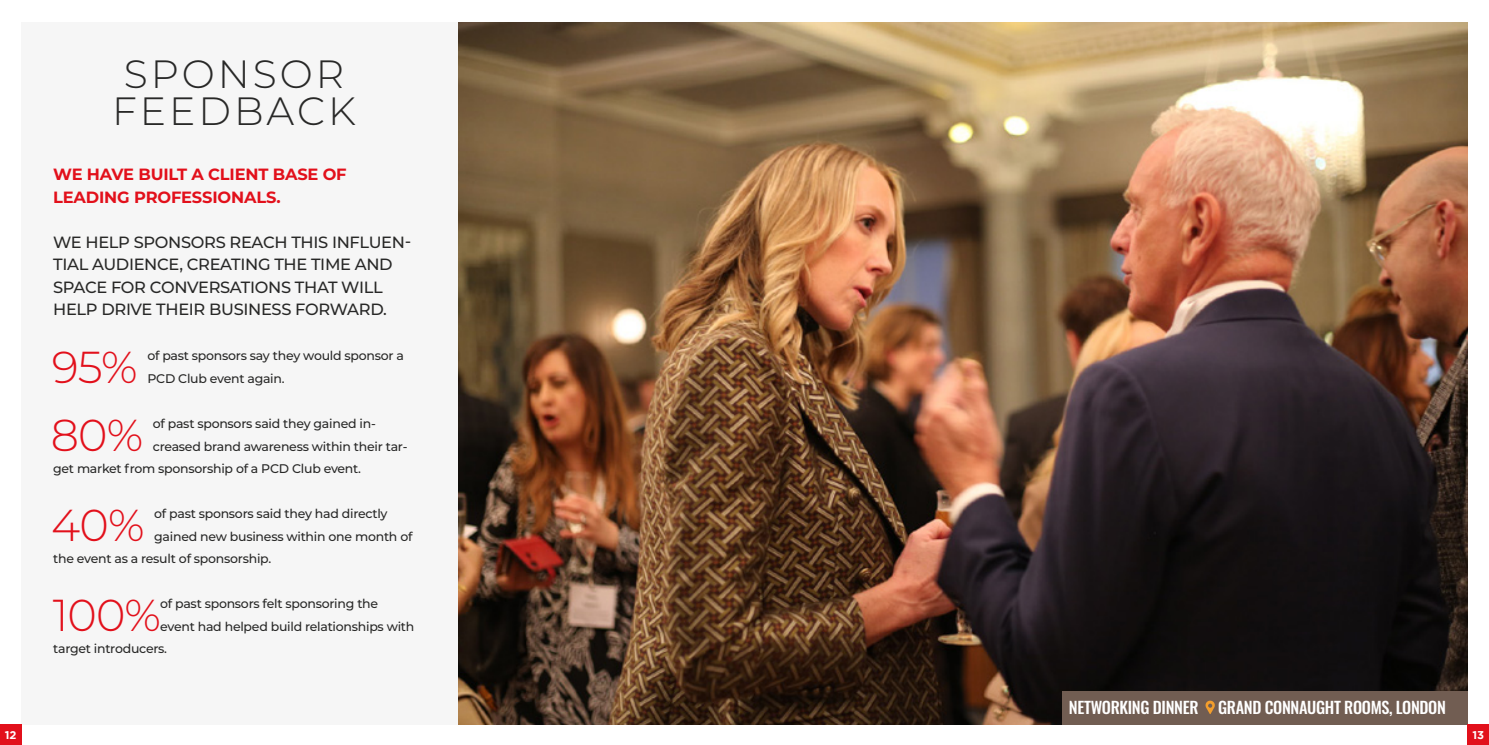
<style>
.page{position:relative;width:1489px;height:745px;background:#fff}
.page>*{position:absolute;margin:0;border:0;box-sizing:border-box;transform-origin:0 0}
.t1{font:300 44.62px "Montserrat";letter-spacing:-.02em;color:#e2101b}
.t2{font:300 39.38px/37.5px "Montserrat";letter-spacing:.075em;color:#282827}
.t3{font:500 16.25px/22.5px "Montserrat";letter-spacing:-.02em;color:#282827}
.t4{font:700 16.25px/22.5px "Montserrat";letter-spacing:-.01em;color:#e2101b}
.t5{font:500 16.25px "Oswald";letter-spacing:-.02em;color:#fff}
.t6{font:500 12.5px/22.5px "Montserrat";letter-spacing:-.02em;color:#282827}
.t7{font:700 11.25px "Gotham";color:#fff}
</style>
<div class="page">
<div style="left:21px;top:22px;width:702px;height:702px;background:#f6f6f6"></div>
<img style="left:458px;top:22px;width:1009px;height:702px">
<div style="left:1061px;top:691px;width:406px;height:33px;background:#715d52"></div>
<svg style="left:1205px;top:700px;width:9px;height:13px"></svg>
<div style="left:0;top:724px;width:21px;height:20px;background:#e2101b"></div>
<div style="left:1467px;top:724px;width:21px;height:20px;background:#e2101b"></div>
<h2 class="t2" style="left:112px;top:54px;width:245px">SPONSOR<br>FEEDBACK</h2>
<h3 class="t4" style="left:53px;top:162px;width:295px">WE HAVE BUILT A CLIENT BASE OF<br>LEADING PROFESSIONALS.</h3>
<h3 class="t3" style="left:53px;top:230px;width:359px">WE HELP SPONSORS REACH THIS INFLUEN-TIAL AUDIENCE, CREATING THE TIME AND SPACE FOR CONVERSATIONS THAT WILL HELP DRIVE THEIR BUSINESS FORWARD.</h3>
<h1 class="t1" style="left:52px;top:336px;width:88px">95%</h1>
<p class="t6" style="left:147px;top:344px;width:258px">of past sponsors say they would sponsor a<br>PCD Club event again.</p>
<h1 class="t1" style="left:51px;top:404px;width:94px">80%</h1>
<p class="t6" style="left:153px;top:411px;width:224px">of past sponsors said they gained in-</p>
<p class="t6" style="left:153px;top:434px;width:256px">creased brand awareness within their tar-</p>
<p class="t6" style="left:53px;top:456px;width:309px">get market from sponsorship of a PCD Club event.</p>
<h1 class="t1" style="left:51px;top:494px;width:95px">40%</h1>
<p class="t6" style="left:154px;top:501px;width:235px">of past sponsors said they had directly</p>
<p class="t6" style="left:154px;top:524px;width:260px">gained new business within one month of</p>
<p class="t6" style="left:53px;top:546px;width:219px">the event as a result of sponsorship.</p>
<h1 class="t1" style="left:53px;top:584px;width:110px">100%</h1>
<p class="t6" style="left:160px;top:591px;width:219px">of past sponsors felt sponsoring the</p>
<p class="t6" style="left:160px;top:614px;width:256px">event had helped build relationships with</p>
<p class="t6" style="left:53px;top:636px;width:115px">target introducers.</p>
<h3 class="t5" style="left:1068px;top:698px;width:378px">NETWORKING DINNER GRAND CONNAUGHT ROOMS, LONDON</h3>
<p class="t7" style="left:5px;top:728px;width:13px">12</p>
<p class="t7" style="left:1472px;top:728px;width:13px">13</p>
</div>
